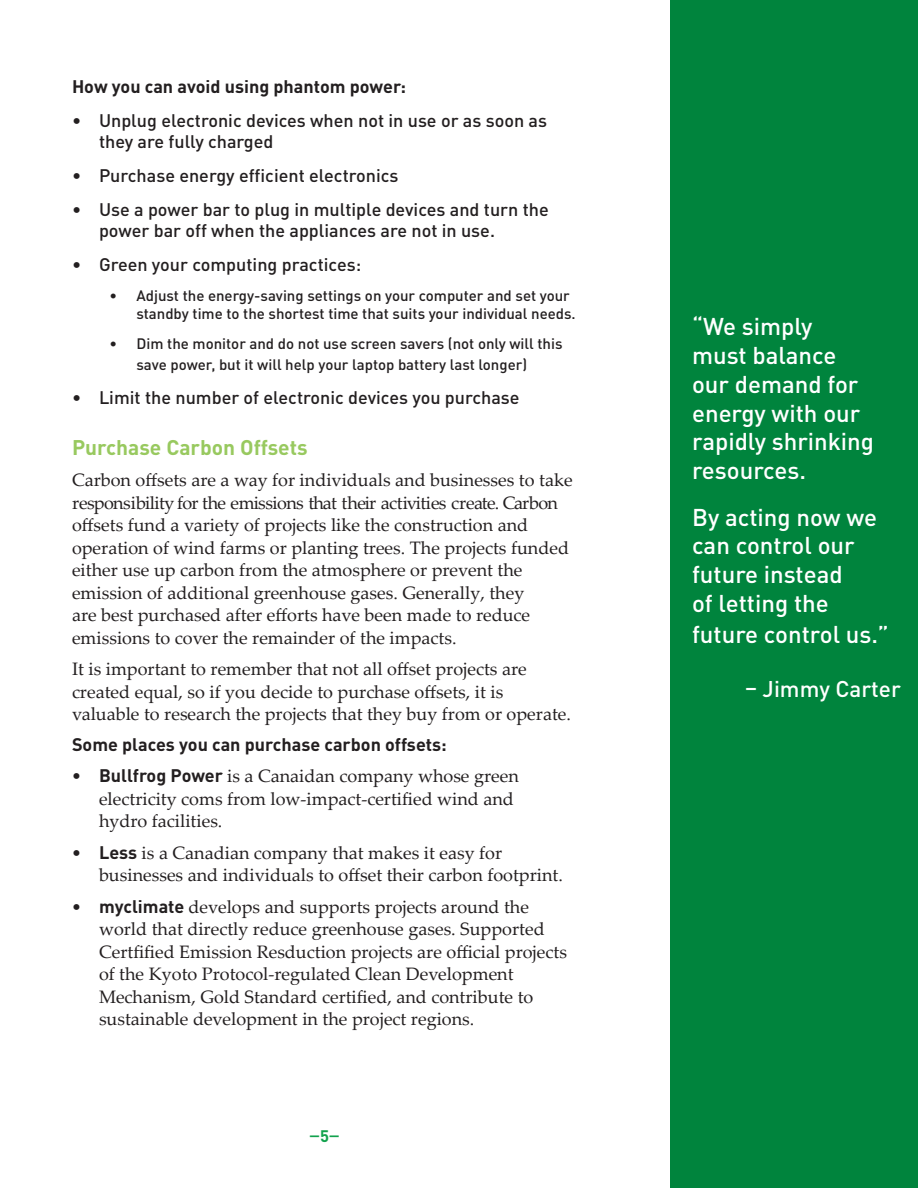
<style>
.page{position:relative;width:918px;height:1188px;background:#fff}
.page>*{position:absolute;margin:0;border:0;box-sizing:border-box;transform-origin:0 0}
.t1{font:500 24px/28.8px "DIN Pro";color:#fff}
.t2{font:500 22.5px "DIN Pro";color:#fff}
.Sub-sub_heading{font:700 21px "DIN Pro";color:#98c95f}
.Body_Text{font:18px/22.5px "Palatino Linotype";color:#231f20}
.Bulleted_Lists{font:500 18px/21.6px "DIN Pro";color:#231f20}
.Body_Text-2{font:700 18px "DIN Pro";color:#231f20}
.Bulleted_Lists-2{font:700 18px "DIN Pro";color:#231f20}
.t3{font:16.5px "Museo 700";color:#12a24d}
.Bulleted_Lists-3{font:500 15px/18px "DIN Pro";color:#231f20}
.s1{font-family:"DIN Pro";font-weight:700}
</style>
<div class="page">
<div style="left:670px;top:0;width:248px;height:1187px;background:#00843d"></div>
<p class="Bulleted_Lists-2" style="left:72px;top:72px;width:336px">How you can avoid using phantom power:</p>
<p class="Bulleted_Lists" style="left:99px;top:108px;width:450px;text-indent:-27px">• Unplug electronic devices when not in use or as soon as they are fully charged</p>
<p class="Bulleted_Lists" style="left:72px;top:163px;width:328px">• Purchase energy efficient electronics</p>
<p class="Bulleted_Lists" style="left:99px;top:196px;width:451px;text-indent:-27px">• Use a power bar to plug in multiple devices and turn the power bar off when the appliances are not in use.</p>
<p class="Bulleted_Lists" style="left:72px;top:252px;width:291px">• Green your computing practices:</p>
<p class="Bulleted_Lists-3" style="left:136px;top:285px;width:441px;text-indent:-27px">• Adjust the energy-saving settings on your computer and set your standby time to the shortest time that suits your individual needs.</p>
<p class="Bulleted_Lists-3" style="left:110px;top:331px;width:455px;line-height:21.6px;text-align:center">• Dim the monitor and do not use screen savers (not only will this save power, but it will help your laptop battery last longer)</p>
<p class="Bulleted_Lists" style="left:72px;top:385px;width:449px">• Limit the number of electronic devices you purchase</p>
<p class="Sub-sub_heading" style="left:72px;top:430px;width:237px">Purchase Carbon Offsets</p>
<p class="Body_Text" style="left:72px;top:468px;width:502px">Carbon offsets are a way for individuals and businesses to take responsibility for the emissions that their activities create. Carbon offsets fund a variety of projects like the construction and operation of wind farms or planting trees. The projects funded either use up carbon from the atmosphere or prevent the emission of additional greenhouse gases. Generally, they<br>are best purchased after efforts have been made to reduce emissions to cover the remainder of the impacts.</p>
<p class="Body_Text" style="left:72px;top:657px;width:501px">It is important to remember that not all offset projects are created equal, so if you decide to purchase offsets, it is valuable to research the projects that they buy from or operate.</p>
<p class="Body_Text-2" style="left:72px;top:729px;width:376px">Some places you can purchase carbon offsets:</p>
<p class="Body_Text" style="left:99px;top:764px;width:421px;text-indent:-27px"><span class="s1">• Bullfrog Power</span> is a Canaidan company whose green electricity coms from low-impact-certified wind and hydro facilities.</p>
<p class="Body_Text" style="left:99px;top:841px;width:465px;text-indent:-27px"><span class="s1">• Less</span> is a Canadian company that makes it easy for businesses and individuals to offset their carbon footprint.</p>
<p class="Body_Text" style="left:99px;top:895px;width:469px;text-indent:-27px"><span class="s1">• myclimate</span> develops and supports projects around the world that directly reduce greenhouse gases. Supported Certfified Emission Resduction projects are official projects of the Kyoto Protocol-regulated Clean Development Mechanism, Gold Standard certified, and contribute to sustainable development in the project regions.</p>
<p class="t3" style="left:309px;top:1127px;width:32px">–<span class="s1">5</span>–</p>
<p class="t1" style="left:692px;top:309px;width:184px">“We simply<br>must balance our demand for energy with our rapidly shrinking resources.</p>
<p class="t1" style="left:692px;top:500px;width:198px;line-height:29.2px">By acting now we can control our future instead<br>of letting the future control us.”</p>
<p class="t2" style="left:745px;top:670px;width:157px">– Jimmy Carter</p>
</div>
